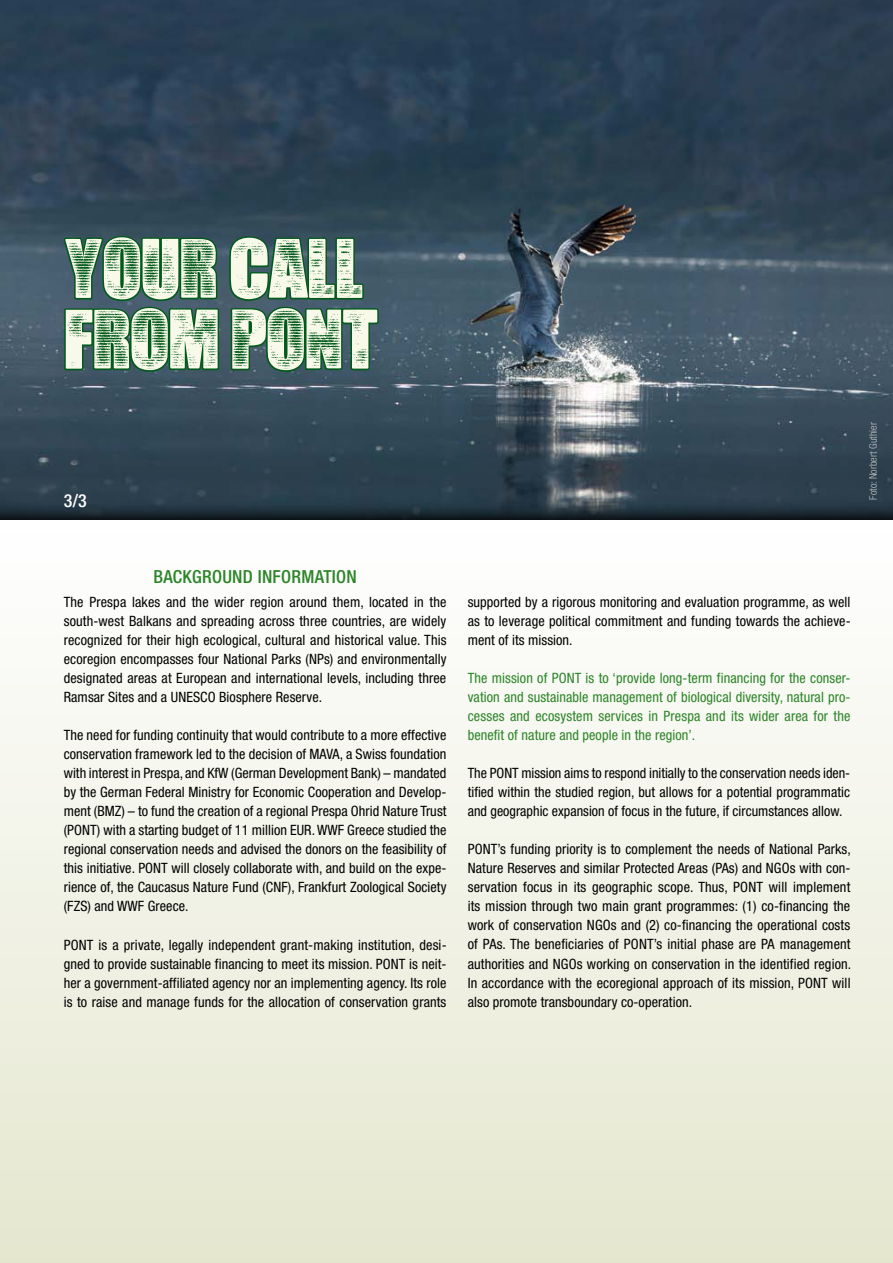
<style>
.page{position:relative;width:893px;height:1263px;background:#fff}
.page>*{position:absolute;margin:0;border:0;box-sizing:border-box;transform-origin:0 0}
.t1{font:500 condensed 18px "Helvetica Neue LT";letter-spacing:.015em;color:#2c8528}
.t2{font:500 condensed 18px "Helvetica Neue LT";color:#fff}
.t3{font:condensed 14.25px/19px "Helvetica Neue LT";letter-spacing:.005em;color:#000;text-align:justify}
.t4{font:condensed 14.25px/19px "Helvetica Neue LT";letter-spacing:.005em;color:#2c8528;text-align:justify}
.t5{font:300 condensed 10.5px "Helvetica Neue LT";color:#fff}
</style>
<div class="page">
<img style="left:0;top:0;width:893px;height:503px">
<svg style="left:0;top:503px;width:893px;height:17px;background:#1c2b35"></svg>
<div style="left:0;top:521px;width:893px;height:742px;background:linear-gradient(to bottom,#fff,#e5e6ce)"></div>
<svg style="left:65px;top:235px;width:315px;height:137px;background:#89a692"></svg>
<p class="t2" style="left:64px;top:490px;width:25px">3/3</p>
<p class="t5" style="left:867px;top:500px;width:79px;rotate:-90deg">Foto: Norbert Guthier</p>
<p class="t1" style="left:153px;top:566px;width:194px">BACKGROUND INFORMATION</p>
<p class="t3" style="left:64px;top:592px;width:384px">The Prespa lakes and the wider region around them, located in the south-west Balkans and spreading across three countries, are widely recognized for their high ecological, cultural and historical value. This ecoregion encompasses four National Parks (NPs) and environmentally designated areas at European and international levels, including three Ramsar Sites and a UNESCO Biosphere Reserve.</p>
<p class="t3" style="left:64px;top:725px;width:384px">The need for funding continuity that would contribute to a more effective conservation framework led to the decision of MAVA, a Swiss foundation with interest in Prespa, and KfW (German Development Bank) – mandated by the German Federal Ministry for Economic Cooperation and Develop&shy;ment (BMZ) – to fund the creation of a regional Prespa Ohrid Nature Trust (PONT) with a starting budget of 11 million EUR. WWF Greece studied the regional conservation needs and advised the donors on the feasibility of this initiative. PONT will closely collaborate with, and build on the expe&shy;rience of, the Caucasus Nature Fund (CNF), Frankfurt Zoological Society (FZS) and WWF Greece.</p>
<p class="t3" style="left:64px;top:935px;width:384px">PONT is a private, legally independent grant-making institution, desi&shy;gned to provide sustainable financing to meet its mission. PONT is neit&shy;her a government-affiliated agency nor an implementing agency. Its role is to raise and manage funds for the allocation of conservation grants</p>
<p class="t3" style="left:468px;top:592px;width:384px">supported by a rigorous monitoring and evaluation programme, as well as to leverage political commitment and funding towards the achieve&shy;ment of its mission.</p>
<p class="t4" style="left:468px;top:668px;width:384px">The mission of PONT is to ‘provide long-term financing for the conser&shy;vation and sustainable management of biological diversity, natural pro&shy;cesses and ecosystem services in Prespa and its wider area for the benefit of nature and people in the region’.</p>
<p class="t3" style="left:468px;top:763px;width:384px">The PONT mission aims to respond initially to the conservation needs iden&shy;tified within the studied region, but allows for a potential programmatic and geographic expansion of focus in the future, if circumstances allow.</p>
<p class="t3" style="left:468px;top:839px;width:385px">PONT’s funding priority is to complement the needs of National Parks, Nature Reserves and similar Protected Areas (PAs) and NGOs with con&shy;servation focus in its geographic scope. Thus, PONT will implement its mission through two main grant programmes: (1) co-financing the work of conservation NGOs and (2) co-financing the operational costs of PAs. The beneficiaries of PONT’s initial phase are PA management authorities and NGOs working on conservation in the identified region.<br>In accordance with the ecoregional approach of its mission, PONT will also promote transboundary co-operation.</p>
</div>
